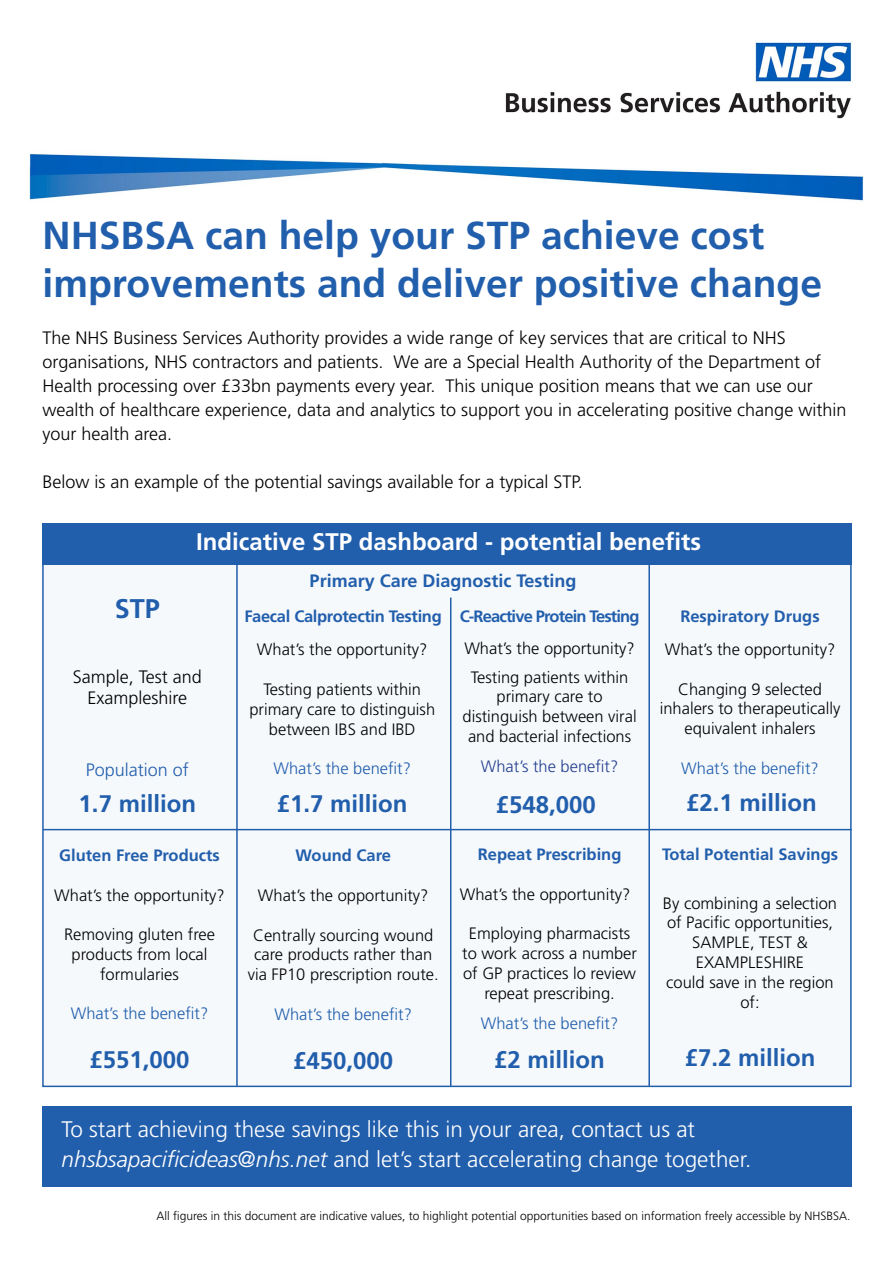
<style>
.page{position:relative;width:893px;height:1263px;background:#fff}
.page>*{position:absolute;margin:0;border:0;box-sizing:border-box;transform-origin:0 0}
.t1{font:700 39px/48px "Frutiger LT Std";color:#215eac}
.t2{font:700 27px "Frutiger LT Std";color:#215eac}
.t3{font:700 24px "Frutiger LT Std";color:#215eac}
.t4{font:700 24px "Frutiger LT Std";color:#fff}
.t5{font:300 22.5px/30px "Frutiger LT Std";color:#fff}
.t6{font:300 18px/24px "Frutiger LT Std";color:#000}
.t7{font:700 18px "Frutiger LT Std";color:#215eac}
.t8{font:300 18px "Frutiger LT Std";color:#215eac}
.t9{font:300 16.5px/19.8px "Frutiger LT Std";color:#000;text-align:center}
.t10{font:300 16.5px "Frutiger LT Std";color:#215eac}
.t11{font:700 16.5px "Frutiger LT Std";color:#215eac}
.t12{font:700 16.5px "Frutiger LT Std";letter-spacing:-.04em;color:#215eac}
.t13{font:300 16.5px "Frutiger LT Std";color:#25408f}
.t14{font:300 12px "Frutiger LT Std";color:#000}
.s1{font-style:italic}
</style>
<div class="page">
<div style="left:42px;top:1106px;width:810px;height:80px;background:#215eac"></div>
<div style="left:43px;top:562px;width:809px;height:524px;background:#f6f9fc"></div>
<img style="left:29px;top:42px;width:835px;height:159px">
<hr style="left:43px;top:829px;width:809px;height:1px;background:#215eac">
<hr style="left:236px;top:562px;width:2px;height:525px;background:#215eac">
<hr style="left:450px;top:598px;width:1px;height:488px;background:#215eac">
<hr style="left:648px;top:560px;width:2px;height:526px;background:#215eac">
<div style="left:42px;top:523px;width:810px;height:41px;background:#215eac"></div>
<h1 class="t1" style="left:43px;top:212px;width:781px">NHSBSA can help your STP achieve cost improvements and deliver positive change</h1>
<p class="t6" style="left:43px;top:326px;width:805px">The NHS Business Services Authority provides a wide range of key services that are critical to NHS organisations, NHS contractors and patients. We are a Special Health Authority of the Department of Health processing over £33bn payments every year. This unique position means that we can use our wealth of healthcare experience, data and analytics to support you in accelerating positive change within your health area.</p>
<p class="t6" style="left:43px;top:470px;width:542px">Below is an example of the potential savings available for a typical STP.</p>
<h3 class="t4" style="left:196px;top:528px;width:507px">Indicative STP dashboard - potential benefits</h3>
<p class="t7" style="left:310px;top:570px;width:268px">Primary Care Diagnostic Testing</p>
<h2 class="t2" style="left:115px;top:593px;width:47px">STP</h2>
<p class="t6" style="left:73px;top:666px;width:131px;line-height:21.6px;text-align:center">Sample, Test and<br>Exampleshire</p>
<p class="t8" style="left:86px;top:759px;width:105px">Population of</p>
<h3 class="t3" style="left:79px;top:789px;width:119px">1.7 million</h3>
<p class="t11" style="left:59px;top:846px;width:162px">Gluten Free Products</p>
<p class="t9" style="left:54px;top:885px;width:172px">What’s the opportunity?</p>
<p class="t9" style="left:64px;top:925px;width:152px">Removing gluten free products from local formularies</p>
<p class="t10" style="left:71px;top:1004px;width:139px">What’s the benefit?</p>
<h3 class="t3" style="left:90px;top:1046px;width:102px">£551,000</h3>
<p class="t12" style="left:244px;top:606px;width:397px">Faecal Calprotectin Testing C-Reactive Protein Testing</p>
<p class="t11" style="left:680px;top:606px;width:141px">Respiratory Drugs</p>
<p class="t9" style="left:665px;top:640px;width:172px">What’s the opportunity?</p>
<p class="t9" style="left:660px;top:679px;width:182px">Changing 9 selected inhalers to therapeutically equivalent inhalers</p>
<p class="t10" style="left:681px;top:759px;width:139px">What’s the benefit?</p>
<h3 class="t3" style="left:686px;top:788px;width:132px">£2.1 million</h3>
<p class="t9" style="left:464px;top:634px;width:172px;line-height:28.5px">What’s the opportunity?<br>Testing patients within</p>
<p class="t9" style="left:462px;top:687px;width:176px">primary care to distinguish between viral and bacterial infections</p>
<p class="t13" style="left:481px;top:757px;width:139px">What’s the benefit?</p>
<h3 class="t3" style="left:496px;top:790px;width:102px">£548,000</h3>
<p class="t9" style="left:257px;top:640px;width:172px">What’s the opportunity?</p>
<p class="t9" style="left:249px;top:680px;width:187px">Testing patients within primary care to distinguish between IBS and IBD</p>
<p class="t10" style="left:273px;top:759px;width:139px">What’s the benefit?</p>
<h3 class="t3" style="left:277px;top:789px;width:132px">£1.7 million</h3>
<p class="t11" style="left:295px;top:846px;width:97px">Wound Care</p>
<p class="t9" style="left:258px;top:886px;width:172px">What’s the opportunity?</p>
<p class="t9" style="left:248px;top:925px;width:193px">Centrally sourcing wound care products rather than via FP10 prescription route.</p>
<p class="t10" style="left:274px;top:1005px;width:139px">What’s the benefit?</p>
<h3 class="t3" style="left:293px;top:1046px;width:102px">£450,000</h3>
<p class="t11" style="left:478px;top:844px;width:145px">Repeat Prescribing</p>
<p class="t9" style="left:460px;top:884px;width:172px">What’s the opportunity?</p>
<p class="t9" style="left:462px;top:924px;width:176px">Employing pharmacists to work across a number of GP practices lo review repeat prescribing.</p>
<p class="t10" style="left:481px;top:1013px;width:139px">What’s the benefit?</p>
<h3 class="t3" style="left:494px;top:1045px;width:112px">£2 million</h3>
<p class="t11" style="left:662px;top:844px;width:178px">Total Potential Savings</p>
<p class="t9" style="left:663px;top:893px;width:176px">By combining a selection of Pacific opportunities,<br>SAMPLE, TEST &amp;<br>EXAMPLESHIRE<br>could save in the region of:</p>
<h3 class="t3" style="left:685px;top:1044px;width:132px">£7.2 million</h3>
<h3 class="t5" style="left:62px;top:1114px;width:691px">To start achieving these savings like this in your area, contact us at <span class="s1">nhsbsapacificideas@nhs.net</span> and let’s start accelerating change together.</h3>
<p class="t14" style="left:156px;top:1209px;width:696px">All figures in this document are indicative values, to highlight potential opportunities based on information freely accessible by NHSBSA.</p>
</div>
